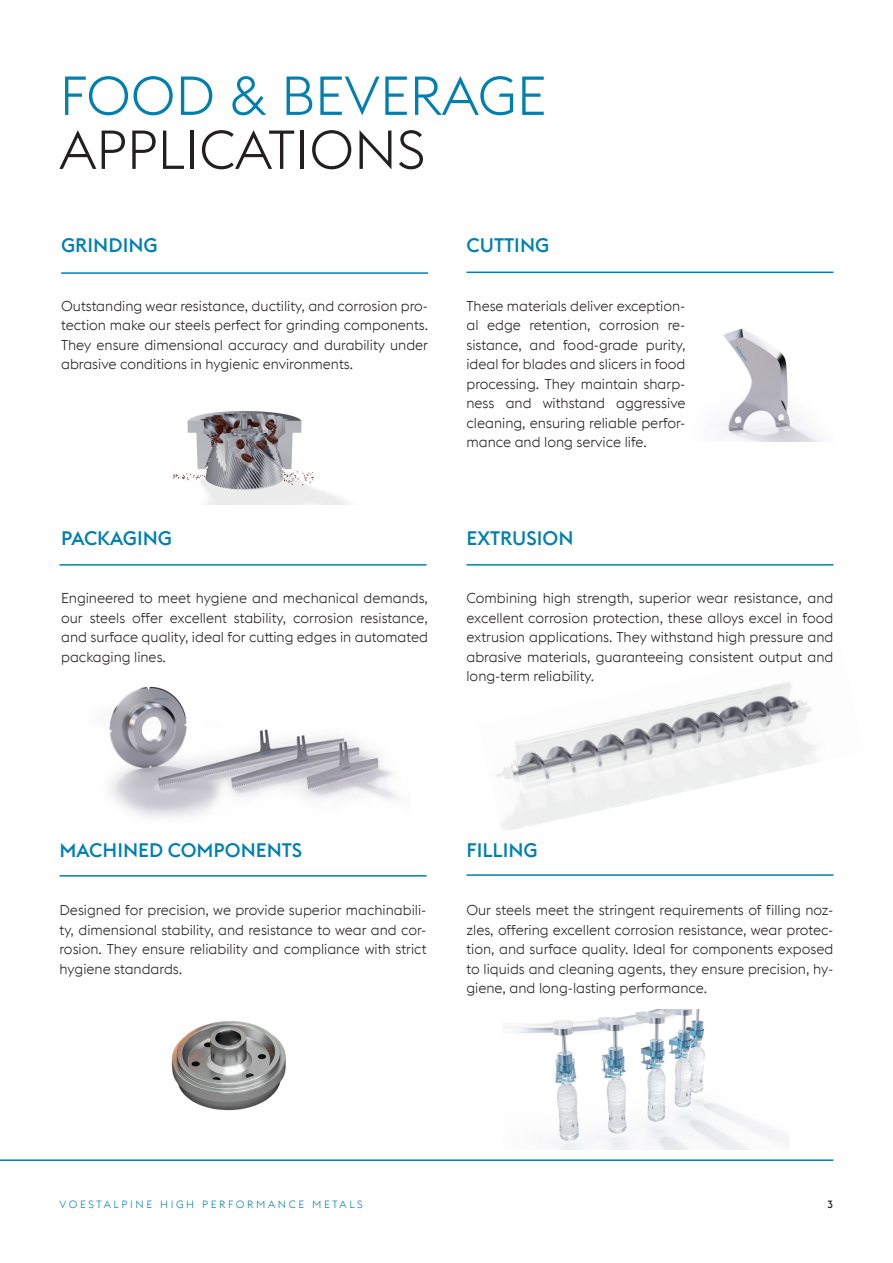
<style>
.page{position:relative;width:893px;height:1263px;background:#fff}
.page>*{position:absolute;margin:0;border:0;box-sizing:border-box;transform-origin:0 0}
.Headline_blue_36pt{font:300 54px "voestalpine";color:#007fb1}
.Headline_black_36pt{font:300 54px "voestalpine";color:#231f20}
.Intertitle_blue_13pt{font:500 19.5px "voestalpine";color:#007fb1}
.Copy_text_black{font:300 14.25px/19.5px "voestalpine";color:#231f20;text-align:justify}
.t1{font:300 10.5px "voestalpine";letter-spacing:.25em;color:#007fb1}
.t2{font:500 10.5px "voestalpine";color:#231f20}
</style>
<div class="page">
<hr style="left:0;top:1159px;width:833px;height:2px;background:#007fb1">
<hr style="left:466px;top:272px;width:367px;height:1px;background:#007fb1">
<hr style="left:61px;top:272px;width:367px;height:2px;background:#007fb1">
<hr style="left:466px;top:564px;width:367px;height:2px;background:#007fb1">
<hr style="left:60px;top:564px;width:366px;height:2px;background:#007fb1">
<hr style="left:466px;top:874px;width:367px;height:2px;background:#007fb1">
<hr style="left:60px;top:875px;width:366px;height:1px;background:#007fb1">
<img style="left:496px;top:682px;width:321px;height:148px">
<img style="left:722px;top:328px;width:100px;height:114px">
<img style="left:173px;top:411px;width:177px;height:94px">
<img style="left:171px;top:1021px;width:115px;height:90px">
<img style="left:109px;top:686px;width:288px;height:132px">
<img style="left:503px;top:1010px;width:286px;height:139px">
<p class="Headline_blue_36pt" style="left:60px;top:65px;width:488px">FOOD &amp; BEVERAGE</p>
<p class="Headline_black_36pt" style="left:60px;top:119px;width:367px">APPLICATIONS</p>
<p class="Intertitle_blue_13pt" style="left:61px;top:233px;width:98px">GRINDING</p>
<p class="Intertitle_blue_13pt" style="left:466px;top:233px;width:84px">CUTTING</p>
<p class="Copy_text_black" style="left:61px;top:296px;width:368px">Outstanding wear resistance, ductility, and corrosion pro&shy;tection make our steels perfect for grinding components.<br>They ensure dimensional accuracy and durability under abrasive conditions in hygienic environments.</p>
<p class="Copy_text_black" style="left:466px;top:296px;width:221px">These materials deliver exception&shy;al edge retention, corrosion re&shy;sistance, and food-grade purity, ideal for blades and slicers in food processing. They maintain sharp&shy;ness and withstand aggressive cleaning, ensuring reliable perfor&shy;mance and long service life.</p>
<p class="Intertitle_blue_13pt" style="left:61px;top:526px;width:112px">PACKAGING</p>
<p class="Copy_text_black" style="left:61px;top:588px;width:368px">Engineered to meet hygiene and mechanical demands, our steels offer excellent stability, corrosion resistance, and surface quality, ideal for cutting edges in automated packaging lines.</p>
<p class="Intertitle_blue_13pt" style="left:466px;top:526px;width:109px">EXTRUSION</p>
<p class="Copy_text_black" style="left:466px;top:588px;width:368px">Combining high strength, superior wear resistance, and excellent corrosion protection, these alloys excel in food extrusion applications. They withstand high pressure and abrasive materials, guaranteeing consistent output and long-term reliability.</p>
<p class="Intertitle_blue_13pt" style="left:60px;top:838px;width:244px">MACHINED COMPONENTS</p>
<p class="Copy_text_black" style="left:60px;top:900px;width:368px">Designed for precision, we provide superior machinabili&shy;ty, dimensional stability, and resistance to wear and cor&shy;rosion. They ensure reliability and compliance with strict hygiene standards.</p>
<p class="Intertitle_blue_13pt" style="left:466px;top:838px;width:73px">FILLING</p>
<p class="Copy_text_black" style="left:466px;top:900px;width:368px">Our steels meet the stringent requirements of filling noz&shy;zles, offering excellent corrosion resistance, wear protec&shy;tion, and surface quality. Ideal for components exposed to liquids and cleaning agents, they ensure precision, hy&shy;giene, and long-lasting performance.</p>
<p class="t1" style="left:60px;top:1198px;width:305px">VOESTALPINE HIGH PERFORMANCE METALS</p>
<p class="t2" style="left:827px;top:1197px;width:8px">3</p>
</div>
